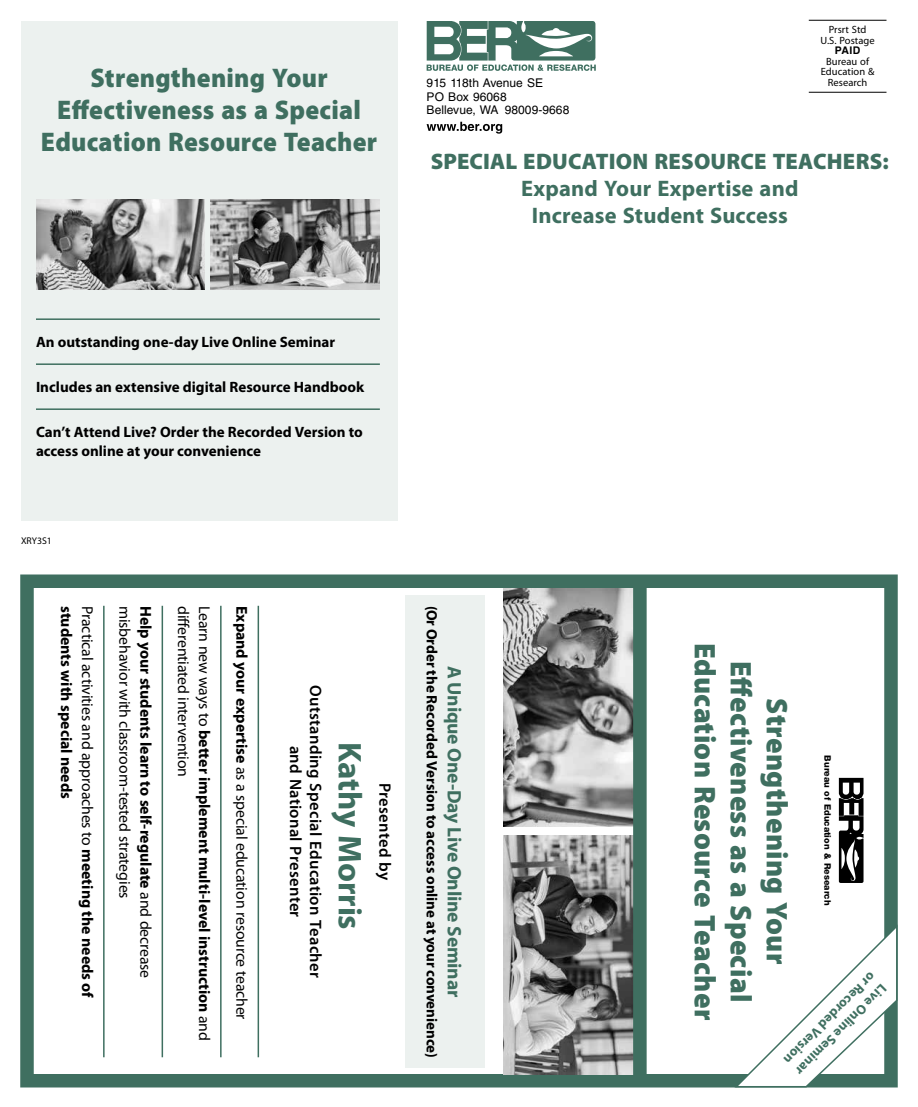
<style>
.page{position:relative;width:918px;height:1107px;background:#fff}
.page>*{position:absolute;margin:0;border:0;box-sizing:border-box;transform-origin:0 0}
.t1{font:700 33px "Myriad Pro";letter-spacing:-.01em;color:#3f6f60}
.t2{font:900 30px/36px "Myriad Pro";letter-spacing:.01em;color:#3f6f60;text-align:center;scale:.96 1}
.t3{font:900 27px/32.4px "Myriad Pro";letter-spacing:.01em;color:#3f6f60;text-align:center;scale:.95 1}
.t4{font:700 22.5px/27px "Myriad Pro";letter-spacing:.01em;color:#3f6f60;text-align:center}
.t5{font:900 22.5px "Myriad Pro";letter-spacing:.005em;color:#3f6f60}
.t6{font:700 19.5px "Myriad Pro";letter-spacing:-.01em;color:#3f6f60}
.t7{font:600 16.5px/19.8px "Myriad Pro";letter-spacing:.02em;color:#000;text-align:center}
.t8{font:15.75px "Myriad Pro";letter-spacing:-.01em;color:#000}
.t9{font:700 15.75px "Myriad Pro";color:#000}
.t10{font:700 15px/19.5px "Myriad Pro";color:#000}
.t11{font:700 13.5px/16.2px "Myriad Pro";color:#3f6f60}
.t12{font:12px/13.5px "Helvetica LT Std";letter-spacing:.005em;color:#000}
.t13{font:10.5px/10.5px "Myriad Pro";letter-spacing:.005em;color:#000;text-align:center}
.t14{font:700 10.5px "Helvetica LT Std";color:#000}
.t15{font:9.75px "Myriad Pro";color:#000}
.t16{font:800 9px "Helvetica Neue LT Std";color:#000}
.s1{font-weight:400}
.s2{font-weight:700}
</style>
<div class="page">
<div style="left:21px;top:21px;width:376px;height:499px;background:#ecf1ef"></div>
<hr style="left:809px;top:20px;width:78px;height:1px;background:#000">
<hr style="left:809px;top:92px;width:78px;height:1px;background:#000">
<svg style="left:427px;top:21px;width:169px;height:50px"></svg>
<svg style="left:427px;top:122px;width:75px;height:12px"></svg>
<hr style="left:36px;top:318px;width:344px;height:2px;background:#3f6f60">
<hr style="left:36px;top:363px;width:344px;height:2px;background:#3f6f60">
<hr style="left:36px;top:408px;width:344px;height:2px;background:#3f6f60">
<hr style="left:258px;top:606px;width:1px;height:451px;background:#3f6f60">
<hr style="left:220px;top:606px;width:2px;height:451px;background:#3f6f60">
<hr style="left:162px;top:606px;width:1px;height:451px;background:#3f6f60">
<hr style="left:103px;top:606px;width:2px;height:451px;background:#3f6f60">
<div style="left:20px;top:574px;width:878px;height:514px;border:14px solid #3f6f60"></div>
<svg style="left:839px;top:778px;width:25px;height:105px"></svg>
<img style="left:503px;top:588px;width:130px;height:239px">
<img style="left:503px;top:835px;width:130px;height:239px">
<div style="left:633px;top:579px;width:14px;height:504px;background:#3f6f60"></div>
<img style="left:36px;top:199px;width:169px;height:91px">
<img style="left:211px;top:199px;width:169px;height:91px">
<svg style="left:733px;top:924px;width:165px;height:164px"></svg>
<div style="left:405px;top:595px;width:79px;height:473px;background:#ecf1ef"></div>
<h3 class="t3" style="left:41px;top:60px;width:356px">Strengthening Your<br>Effectiveness as a Special<br>Education Resource Teacher</h3>
<p class="t13" style="left:821px;top:24px;width:56px">Prsrt Std<br>U.S. Postage</p>
<p class="t14" style="left:835px;top:44px;width:27px">PAID</p>
<p class="t13" style="left:821px;top:56px;width:55px">Bureau of<br>Education &amp;</p>
<p class="t12" style="left:427px;top:76px;width:118px">915 118th Avenue SE</p>
<p class="t13" style="left:828px;top:77px;width:41px">Research</p>
<p class="t12" style="left:427px;top:90px;width:144px">PO Box 96068<br>Bellevue, WA 98009‑9668</p>
<h3 class="t5" style="left:431px;top:147px;width:460px">SPECIAL EDUCATION RESOURCE TEACHERS:</h3>
<h3 class="t4" style="left:521px;top:174px;width:279px">Expand Your Expertise and<br>Increase Student Success</h3>
<p class="t10" style="left:36px;top:332px;width:301px">An outstanding one-day Live Online Seminar</p>
<p class="t10" style="left:36px;top:377px;width:330px">Includes an extensive digital Resource Handbook</p>
<p class="t10" style="left:36px;top:422px;width:328px">Can’t Attend Live? Order the Recorded Version to access online at your convenience</p>
<p class="t15" style="left:21px;top:535px;width:32px">XRY3S1</p>
<p class="t9" style="left:77px;top:606px;width:195px;rotate:90deg">students with special needs</p>
<p class="t9" style="left:156px;top:606px;width:374px;rotate:90deg">Help your students learn to self-regulate <span class="s1">and decrease</span></p>
<p class="t8" style="left:193px;top:606px;width:173px;rotate:90deg">differentiated intervention</p>
<p class="t8" style="left:97px;top:606px;width:394px;rotate:90deg">Practical activities and approaches to <span class="s2">meeting the needs of</span></p>
<p class="t8" style="left:135px;top:606px;width:294px;rotate:90deg">misbehavior with classroom-tested strategies</p>
<p class="t9" style="left:215px;top:606px;width:437px;rotate:90deg"><span class="s1">Learn new ways to</span> better implement multi-level instruction <span class="s1">and</span></p>
<p class="t8" style="left:252px;top:606px;width:415px;rotate:90deg"><span class="s2">Expand your expertise</span> as a special education resource teacher</p>
<p class="t7" style="left:326px;top:685px;width:294px;rotate:90deg">Outstanding Special Education Teacher and National Presenter</p>
<h1 class="t1" style="left:372px;top:742px;width:190px;rotate:90deg">Kathy Morris</h1>
<p class="t7" style="left:395px;top:783px;width:99px;rotate:90deg">Presented by</p>
<p class="t10" style="left:442px;top:606px;width:453px;rotate:90deg">(Or Order the Recorded Version to access online at your convenience)</p>
<h3 class="t6" style="left:467px;top:666px;width:333px;rotate:90deg">A Unique One-Day Live Online Seminar</h3>
<h2 class="t2" style="left:796px;top:643px;width:395px;rotate:90deg">Strengthening Your<br>Effectiveness as a Special<br>Education Resource Teacher</h2>
<p class="t16" style="left:833px;top:755px;width:151px;rotate:90deg">Bureau of Education &amp; Research</p>
<p class="t11" style="left:891px;top:992px;width:125px;rotate:135deg">Live Online Seminar or Recorded Version</p>
</div>
